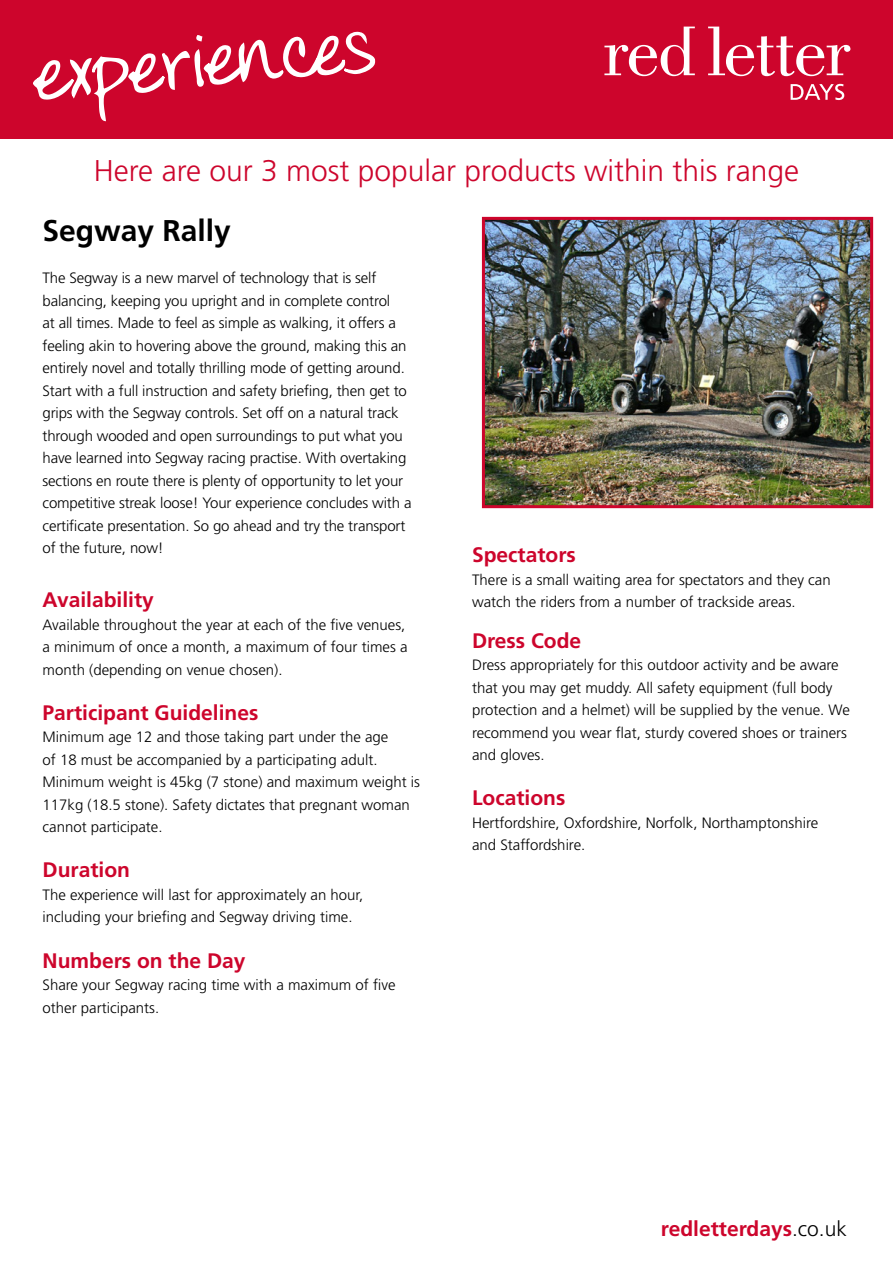
<style>
.page{position:relative;width:893px;height:1263px;background:#fff}
.page>*{position:absolute;margin:0;border:0;box-sizing:border-box;transform-origin:0 0}
.t1{font:300 30px "Frutiger LT Std";color:#cd052c}
.t2{font:700 30px "Frutiger LT Std";color:#000}
.t3{font:700 21px "Frutiger LT Std";color:#cd052c}
.t4{font:300 15px/22.5px "Frutiger LT Std";color:#000}
.s1{font-weight:300;color:#000}
</style>
<div class="page">
<div style="left:0;top:0;width:893px;height:139px;background:#cd052c"></div>
<svg style="left:708px;top:27px;width:142px;height:49px"></svg>
<svg style="left:604px;top:27px;width:91px;height:49px"></svg>
<svg style="left:791px;top:84px;width:53px;height:16px"></svg>
<svg style="left:33px;top:32px;width:342px;height:89px;background:#d52f4f"></svg>
<img style="left:486px;top:221px;width:383px;height:283px">
<div style="left:482px;top:217px;width:391px;height:291px;border:3px solid #cd052c"></div>
<p class="t1" style="left:94px;top:154px;width:707px">Here are our 3 most popular products within this range</p>
<p class="t2" style="left:43px;top:213px;width:190px">Segway Rally</p>
<p class="t4" style="left:43px;top:267px;width:370px">The Segway is a new marvel of technology that is self balancing, keeping you upright and in complete control<br>at all times. Made to feel as simple as walking, it offers a feeling akin to hovering above the ground, making this an entirely novel and totally thrilling mode of getting around.<br>Start with a full instruction and safety briefing, then get to grips with the Segway controls. Set off on a natural track through wooded and open surroundings to put what you have learned into Segway racing practise. With overtaking sections en route there is plenty of opportunity to let your competitive streak loose! Your experience concludes with a certificate presentation. So go ahead and try the transport of the future, now!</p>
<p class="t3" style="left:43px;top:588px;width:113px">Availability</p>
<p class="t4" style="left:43px;top:614px;width:367px">Available throughout the year at each of the five venues, a minimum of once a month, a maximum of four times a month (depending on venue chosen).</p>
<p class="t3" style="left:43px;top:700px;width:217px">Participant Guidelines</p>
<p class="t4" style="left:43px;top:726px;width:379px">Minimum age 12 and those taking part under the age<br>of 18 must be accompanied by a participating adult.<br>Minimum weight is 45kg (7 stone) and maximum weight is 117kg (18.5 stone). Safety dictates that pregnant woman cannot participate.</p>
<p class="t3" style="left:43px;top:858px;width:89px">Duration</p>
<p class="t4" style="left:43px;top:884px;width:322px">The experience will last for approximately an hour, including your briefing and Segway driving time.</p>
<p class="t3" style="left:43px;top:948px;width:205px">Numbers on the Day</p>
<p class="t4" style="left:43px;top:974px;width:355px">Share your Segway racing time with a maximum of five other participants.</p>
<p class="t3" style="left:472px;top:542px;width:105px">Spectators</p>
<p class="t4" style="left:472px;top:568px;width:360px">There is a small waiting area for spectators and they can watch the riders from a number of trackside areas.</p>
<p class="t3" style="left:472px;top:628px;width:111px">Dress Code</p>
<p class="t4" style="left:472px;top:654px;width:379px">Dress appropriately for this outdoor activity and be aware that you may get muddy. All safety equipment (full body protection and a helmet) will be supplied by the venue. We recommend you wear flat, sturdy covered shoes or trainers and gloves.</p>
<p class="t3" style="left:472px;top:785px;width:95px">Locations</p>
<p class="t4" style="left:472px;top:811px;width:348px">Hertfordshire, Oxfordshire, Norfolk, Northamptonshire and Staffordshire.</p>
<p class="t3" style="left:661px;top:1216px;width:187px">redletterdays<span class="s1">.co.uk</span></p>
</div>
